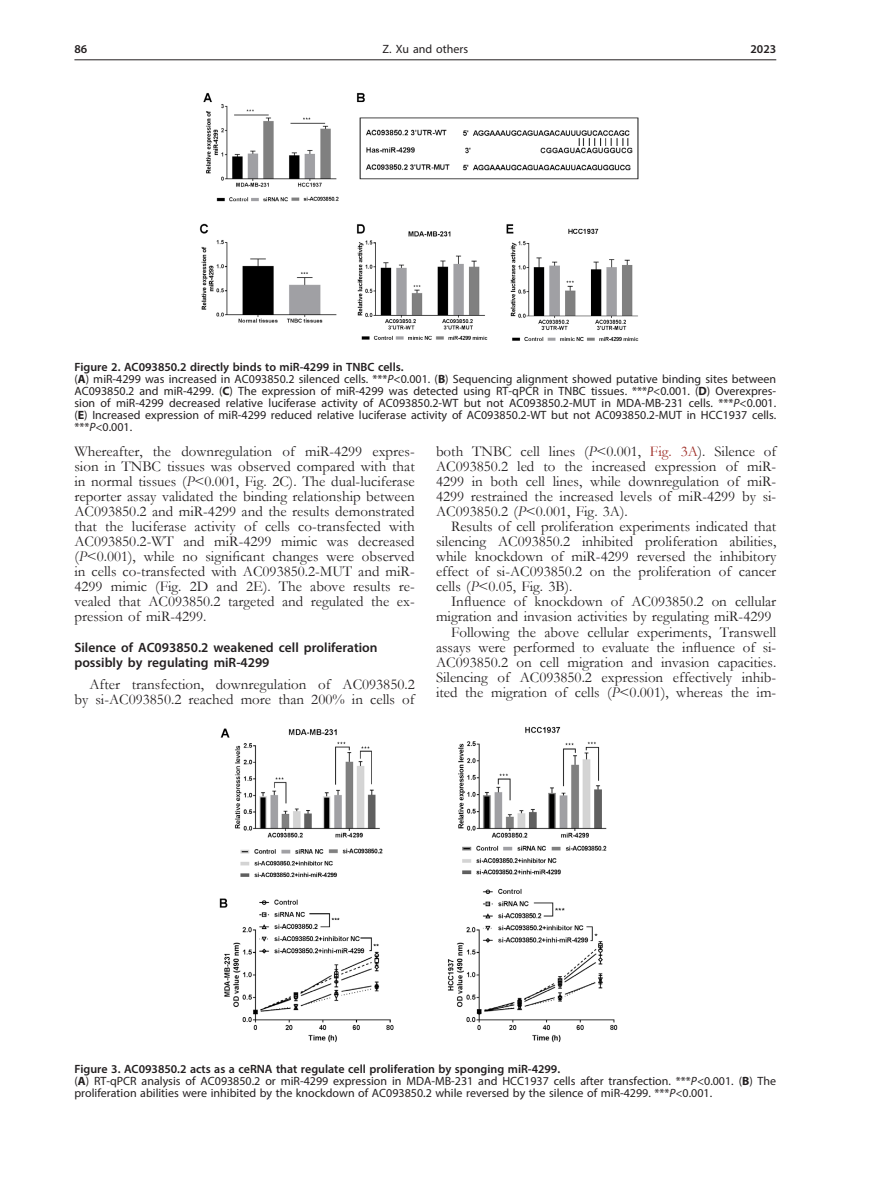
<style>
.page{position:relative;width:872px;height:1191px;background:#fff}
.page>*{position:absolute;margin:0;border:0;box-sizing:border-box;transform-origin:0 0}
.Body_tekst{font:15px/15px "Garamond";color:#231f20;text-align:justify}
.Tytul_2{font:600 13.5px/15px "Myriad Pro";color:#231f20}
.Figure_1{font:12px/12px "Myriad Pro";color:#231f20;text-align:justify}
.Figure{font:600 12px "Myriad Pro";color:#231f20}
.s1{font-weight:700}
.s2{font-style:italic}
.s3{color:#9f2d26}
</style>
<div class="page">
<hr style="left:74px;top:59px;width:702px;height:1px;background:#231f20">
<img style="left:199px;top:92px;width:440px;height:249px">
<img style="left:219px;top:726px;width:399px;height:317px">
<p class="Figure" style="left:74px;top:42px;width:14px">86</p>
<p class="Figure_1" style="left:382px;top:43px;width:87px">Z. Xu and others</p>
<p class="Figure" style="left:750px;top:42px;width:27px">2023</p>
<p class="Figure" style="left:74px;top:360px;width:331px">Figure 2. AC093850.2 directly binds to miR-4299 in TNBC cells.</p>
<p class="Figure_1" style="left:74px;top:373px;width:703px">(<span class="s1">A</span>) miR-4299 was increased in AC093850.2 silenced cells. ***<span class="s2">P</span>&lt;0.001. (<span class="s1">B</span>) Sequencing alignment showed putative binding sites between AC093850.2 and miR-4299. (<span class="s1">C</span>) The expression of miR-4299 was detected using RT-qPCR in TNBC tissues. ***<span class="s2">P</span>&lt;0.001. (<span class="s1">D</span>) Overexpres&shy;sion of miR-4299 decreased relative luciferase activity of AC093850.2-WT but not AC093850.2-MUT in MDA-MB-231 cells. ***<span class="s2">P</span>&lt;0.001. (<span class="s1">E</span>) Increased expression of miR-4299 reduced relative luciferase activity of AC093850.2-WT but not AC093850.2-MUT in HCC1937 cells. ***<span class="s2">P</span>&lt;0.001.</p>
<p class="Body_tekst" style="left:74px;top:444px;width:342px">Whereafter, the downregulation of miR-4299 expres&shy;sion in TNBC tissues was observed compared with that in normal tissues (<span class="s2">P</span>&lt;0.001, Fig. 2C). The dual-luciferase reporter assay validated the binding relationship between AC093850.2 and miR-4299 and the results demonstrated that the luciferase activity of cells co-transfected with AC093850.2-WT and miR-4299 mimic was decreased (<span class="s2">P</span>&lt;0.001), while no significant changes were observed in cells co-transfected with AC093850.2-MUT and miR-4299 mimic (Fig. 2D and 2E). The above results re&shy;vealed that AC093850.2 targeted and regulated the ex&shy;pression of miR-4299.</p>
<p class="Tytul_2" style="left:74px;top:639px;width:305px">Silence of AC093850.2 weakened cell proliferation possibly by regulating miR-4299</p>
<p class="Body_tekst" style="left:74px;top:676px;width:342px;text-align:right">After transfection, downregulation of AC093850.2 by si-AC093850.2 reached more than 200% in cells of</p>
<p class="Body_tekst" style="left:436px;top:444px;width:342px">both TNBC cell lines (<span class="s2">P</span>&lt;0.001, <span class="s3">Fig. 3A</span>). Silence of AC093850.2 led to the increased expression of miR-4299 in both cell lines, while downregulation of miR-4299 restrained the increased levels of miR-4299 by si-AC093850.2 (<span class="s2">P</span>&lt;0.001, Fig. 3A).</p>
<p class="Body_tekst" style="left:436px;top:519px;width:342px;text-indent:15px">Results of cell proliferation experiments indicated that silencing AC093850.2 inhibited proliferation abilities, while knockdown of miR-4299 reversed the inhibitory effect of si-AC093850.2 on the proliferation of cancer cells (<span class="s2">P</span>&lt;0.05, Fig. 3B).</p>
<p class="Body_tekst" style="left:436px;top:594px;width:342px;text-indent:15px">Influence of knockdown of AC093850.2 on cellular migration and invasion activities by regulating miR-4299</p>
<p class="Body_tekst" style="left:436px;top:624px;width:342px;text-indent:15px">Following the above cellular experiments, Transwell assays were performed to evaluate the influence of si-AC093850.2 on cell migration and invasion capacities.<br>Silencing of AC093850.2 expression effectively inhib&shy;ited the migration of cells (<span class="s2">P</span>&lt;0.001), whereas the im-</p>
<p class="Figure" style="left:74px;top:1061px;width:487px">Figure 3. AC093850.2 acts as a ceRNA that regulate cell proliferation by sponging miR-4299.</p>
<p class="Figure_1" style="left:74px;top:1075px;width:703px">(<span class="s1">A</span>) RT-qPCR analysis of AC093850.2 or miR-4299 expression in MDA-MB-231 and HCC1937 cells after transfection. ***<span class="s2">P</span>&lt;0.001. (<span class="s1">B</span>) The proliferation abilities were inhibited by the knockdown of AC093850.2 while reversed by the silence of miR-4299. ***<span class="s2">P&lt;</span>0.001.</p>
</div>
